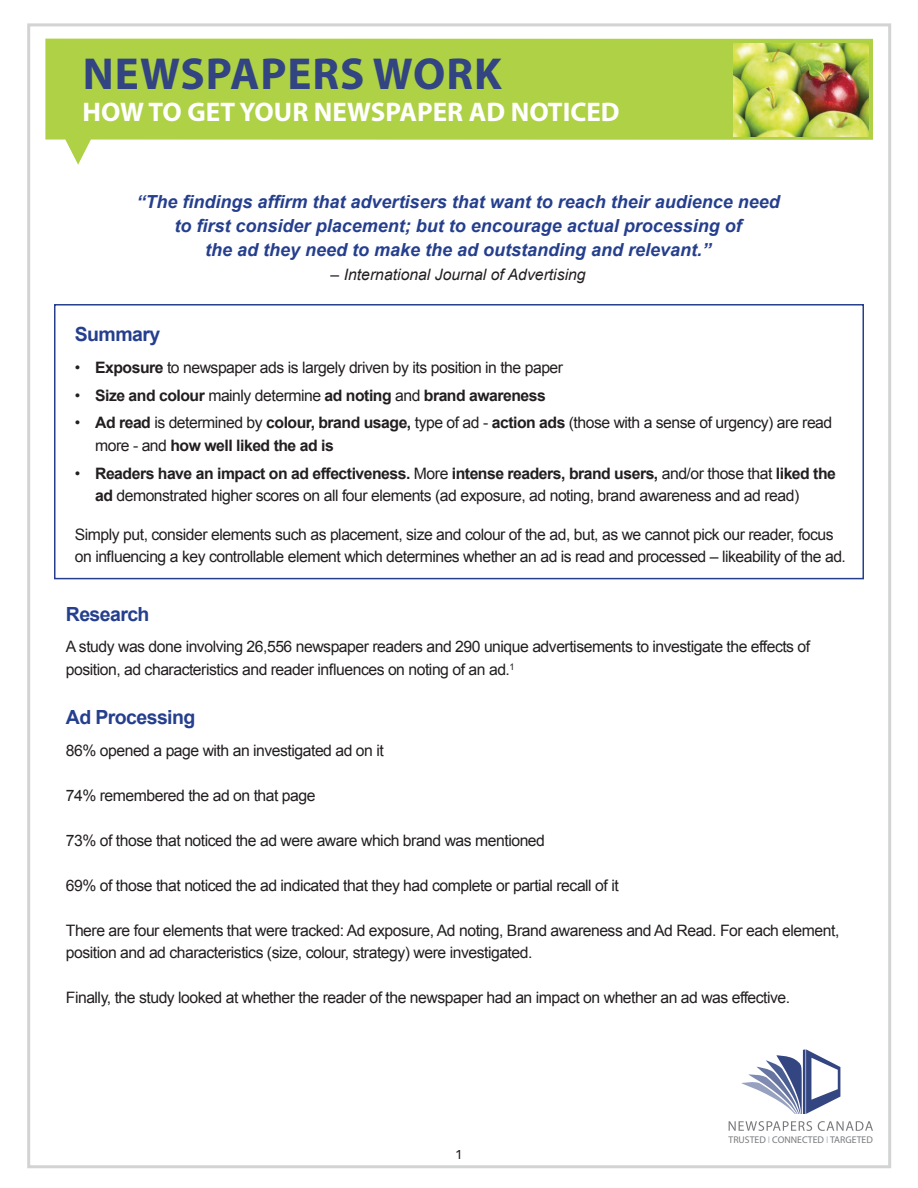
<style>
.page{position:relative;width:918px;height:1188px;background:#fff}
.page>*{position:absolute;margin:0;border:0;box-sizing:border-box;transform-origin:0 0}
.t1{font:700 45px "Myriad Pro";letter-spacing:.02em;color:#324481}
.t2{font:700 27px "Myriad Pro";color:#fff}
.t3{font:700 19.5px "Arial";letter-spacing:-.03em;color:#253f8e}
.t4{font:italic 700 18px/24px "Arial";color:#253f8e;text-align:center}
.t5{font:15.75px/22.5px "Arial";letter-spacing:-.03em;color:#231f20}
.t6{font:700 15.75px "Arial";letter-spacing:-.03em;color:#231f20}
.t7{font:italic 15.75px "Arial";color:#231f20}
.t8{font:13.5px "Arial";color:#231f20}
.t9{font:9.75px "Myriad Pro";color:#787a7d}
.s1{font-weight:700}
.s2{font-weight:400}
.s3{color:#bcbdc0}
</style>
<div class="page">
<svg style="left:45px;top:39px;width:828px;height:126px;fill:#aed145"></svg>
<svg style="left:741px;top:1049px;width:99px;height:65px"></svg>
<svg style="left:729px;top:1121px;width:83px;height:10px"></svg>
<svg style="left:818px;top:1121px;width:55px;height:10px"></svg>
<img style="left:733px;top:43px;width:135px;height:93px">
<div style="left:54px;top:304px;width:810px;height:275px;border:2px solid #253f8e"></div>
<h1 class="t1" style="left:83px;top:45px;width:420px">NEWSPAPERS WORK</h1>
<h2 class="t2" style="left:82px;top:95px;width:268px">HOW TO GET YOUR NEWSPAPER</h2>
<h2 class="t2" style="left:469px;top:95px;width:152px">AD NOTICED</h2>
<p class="t4" style="left:137px;top:190px;width:645px">“The findings affirm that advertisers that want to reach their audience need to first consider placement; but to encourage actual processing of<br>the ad they need to make the ad outstanding and relevant.”</p>
<p class="t7" style="left:331px;top:264px;width:257px">– International Journal of Advertising</p>
<p class="t3" style="left:75px;top:321px;width:87px">Summary</p>
<p class="t5" style="left:75px;top:356px;width:490px">• <span class="s1">Exposure</span> to newspaper ads is largely driven by its position in the paper</p>
<p class="t6" style="left:75px;top:385px;width:473px"><span class="s2">•</span> Size and colour <span class="s2">mainly determine</span> ad noting <span class="s2">and</span> brand awareness</p>
<p class="t5" style="left:95px;top:412px;width:739px;text-indent:-20px">• <span class="s1">Ad read</span> is determined by <span class="s1">colour, brand usage,</span> type of ad - <span class="s1">action ads</span> (those with a sense of urgency) are read more - and <span class="s1">how well liked the ad is</span></p>
<p class="t5" style="left:95px;top:462px;width:742px;text-indent:-20px">• <span class="s1">Readers have an impact on ad effectiveness.</span> More <span class="s1">intense readers, brand users,</span> and/or those that <span class="s1">liked the ad</span> demonstrated higher scores on all four elements (ad exposure, ad noting, brand awareness and ad read)</p>
<p class="t5" style="left:75px;top:523px;width:773px">Simply put, consider elements such as placement, size and colour of the ad, but, as we cannot pick our reader, focus on influencing a key controllable element which determines whether an ad is read and processed – likeability of the ad.</p>
<p class="t3" style="left:66px;top:601px;width:85px">Research</p>
<p class="t5" style="left:66px;top:636px;width:746px">A study was done involving 26,556 newspaper readers and 290 unique advertisements to investigate the effects of position, ad characteristics and reader influences on noting of an ad.<sup>1</sup></p>
<p class="t3" style="left:66px;top:705px;width:131px">Ad Processing</p>
<p class="t5" style="left:66px;top:739px;width:319px">86% opened a page with an investigated ad on it</p>
<p class="t5" style="left:66px;top:784px;width:251px">74% remembered the ad on that page</p>
<p class="t5" style="left:66px;top:829px;width:481px">73% of those that noticed the ad were aware which brand was mentioned</p>
<p class="t5" style="left:66px;top:874px;width:554px">69% of those that noticed the ad indicated that they had complete or partial recall of it</p>
<p class="t5" style="left:66px;top:919px;width:775px">There are four elements that were tracked: Ad exposure, Ad noting, Brand awareness and Ad Read. For each element, position and ad characteristics (size, colour, strategy) were investigated.</p>
<p class="t5" style="left:66px;top:987px;width:726px">Finally, the study looked at whether the reader of the newspaper had an impact on whether an ad was effective.</p>
<p class="t8" style="left:455px;top:1146px;width:9px">1</p>
<p class="t9" style="left:729px;top:1134px;width:146px">TRUSTED <span class="s3">Ι</span> CONNECTED <span class="s3">Ι</span> TARGETED</p>
</div>
